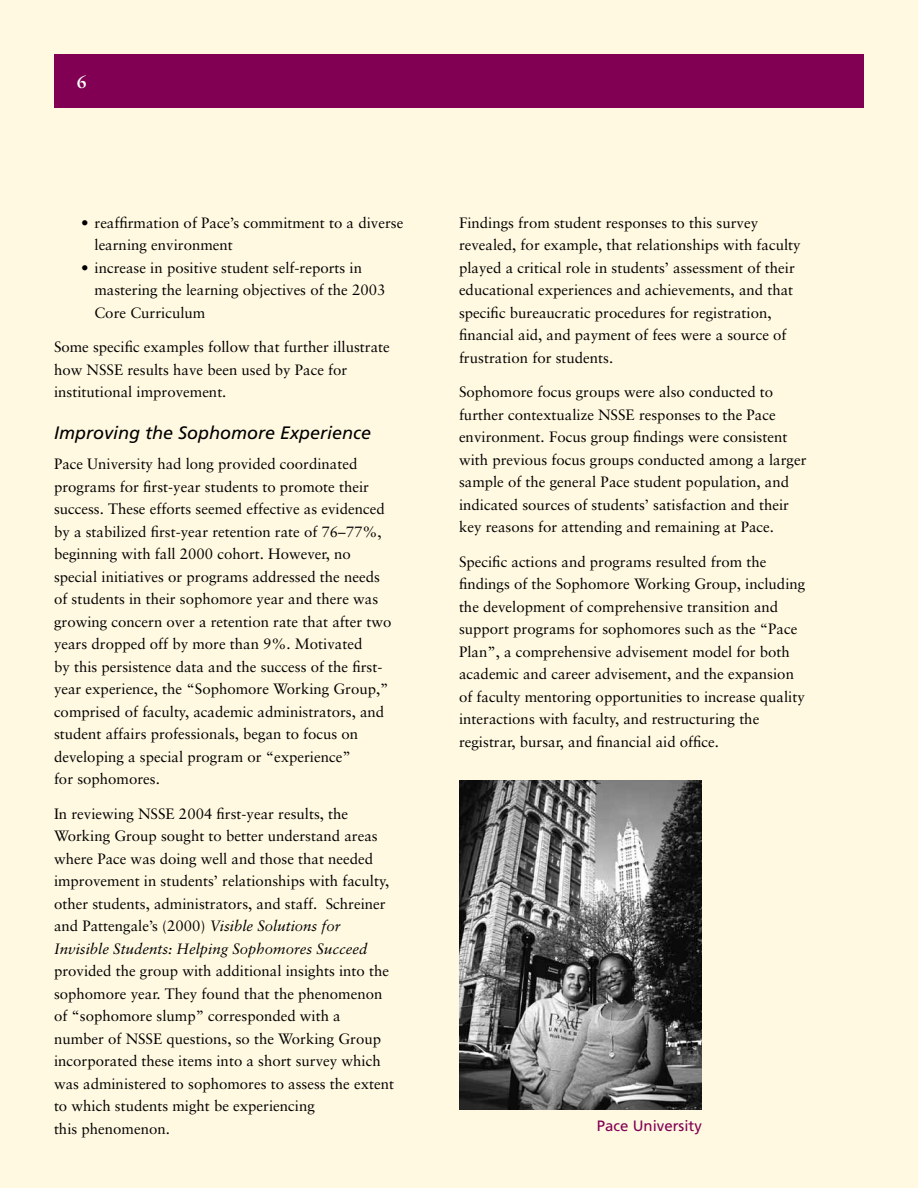
<style>
.page{position:relative;width:918px;height:1188px;background:#fff9e1}
.page>*{position:absolute;margin:0;border:0;box-sizing:border-box;transform-origin:0 0}
.t1{font:italic 18px "Frutiger";color:#000}
.t2{font:700 18px "Sabon";color:#fff}
.t3{font:15px/22.5px "Sabon";color:#000}
.t4{font:15px "Frutiger";color:#820053}
.s1{font-style:italic}
</style>
<div class="page">
<img style="left:459px;top:780px;width:243px;height:330px">
<div style="left:54px;top:54px;width:810px;height:54px;background:#820053"></div>
<p class="t2" style="left:77px;top:70px;width:12px">6</p>
<p class="t3" style="left:94px;top:211px;width:310px;text-indent:-14px">• reaffirmation of Pace’s commitment to a diverse learning environment</p>
<p class="t3" style="left:94px;top:256px;width:292px;text-indent:-14px">• increase in positive student self-reports in mastering the learning objectives of the 2003<br>Core Curriculum</p>
<p class="t3" style="left:54px;top:335px;width:337px">Some specific examples follow that further illustrate how NSSE results have been used by Pace for institutional improvement.</p>
<p class="t1" style="left:54px;top:422px;width:319px">Improving the Sophomore Experience</p>
<p class="t3" style="left:54px;top:452px;width:339px">Pace University had long provided coordinated programs for first-year students to promote their success. These efforts seemed effective as evidenced by a stabilized first-year retention rate of 76–77%, beginning with fall 2000 cohort. However, no special initiatives or programs addressed the needs of students in their sophomore year and there was growing concern over a retention rate that after two years dropped off by more than 9%. Motivated<br>by this persistence data and the success of the first&shy;year experience, the “Sophomore Working Group,” comprised of faculty, academic administrators, and student affairs professionals, began to focus on developing a special program or “experience”<br>for sophomores.</p>
<p class="t3" style="left:54px;top:802px;width:337px">In reviewing NSSE 2004 first-year results, the Working Group sought to better understand areas where Pace was doing well and those that needed improvement in students’ relationships with faculty, other students, administrators, and staff. Schreiner and Pattengale’s (2000) <span class="s1">Visible Solutions for Invisible Students: Helping Sophomores Succeed</span></p>
<p class="t3" style="left:54px;top:959px;width:342px">provided the group with additional insights into the sophomore year. They found that the phenomenon of “sophomore slump” corresponded with a number of NSSE questions, so the Working Group incorporated these items into a short survey which was administered to sophomores to assess the extent to which students might be experiencing<br>this phenomenon.</p>
<p class="t3" style="left:459px;top:211px;width:343px">Findings from student responses to this survey revealed, for example, that relationships with faculty played a critical role in students’ assessment of their educational experiences and achievements, and that specific bureaucratic procedures for registration, financial aid, and payment of fees were a source of frustration for students.</p>
<p class="t3" style="left:459px;top:380px;width:349px">Sophomore focus groups were also conducted to further contextualize NSSE responses to the Pace environment. Focus group findings were consistent with previous focus groups conducted among a larger sample of the general Pace student population, and indicated sources of students’ satisfaction and their key reasons for attending and remaining at Pace.</p>
<p class="t3" style="left:459px;top:550px;width:348px">Specific actions and programs resulted from the findings of the Sophomore Working Group, including the development of comprehensive transition and support programs for sophomores such as the “Pace Plan”, a comprehensive advisement model for both academic and career advisement, and the expansion of faculty mentoring opportunities to increase quality interactions with faculty, and restructuring the registrar, bursar, and financial aid office.</p>
<p class="t4" style="left:597px;top:1117px;width:107px">Pace University</p>
</div>
